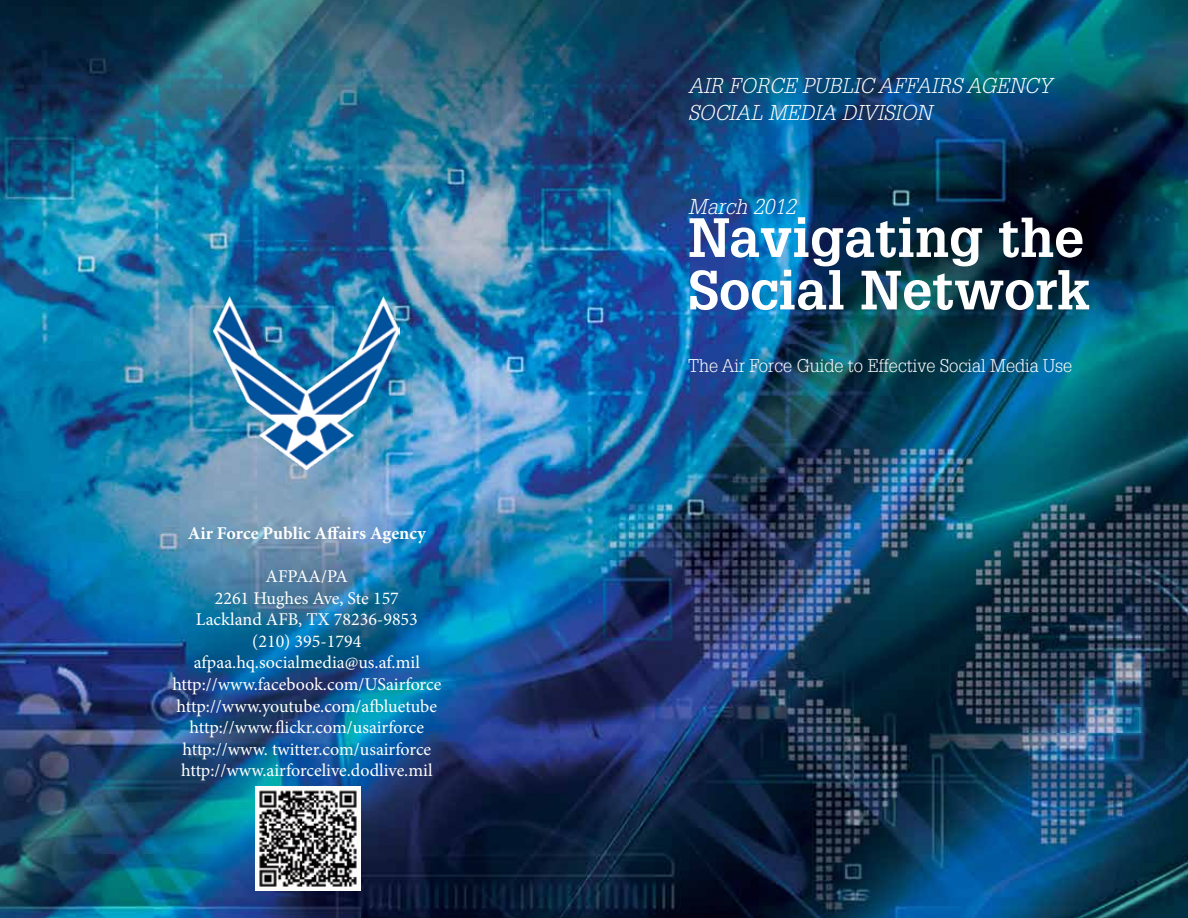
<style>
.page{position:relative;width:1188px;height:918px;background:#fff}
.page>*{position:absolute;margin:0;border:0;box-sizing:border-box;transform-origin:0 0}
.t1{font:700 54px/52.5px "Glypha LT Std";color:#fff}
.t2{font:italic 300 21px/27px "Glypha LT Std";letter-spacing:.01em;color:#fff}
.t3{font:18px/21.6px "Minion Pro";color:#fff;text-align:center}
.t4{font:300 18px "Glypha LT Std";color:#fff}
.t5{font:700 18px "Minion Pro";color:#fff}
</style>
<div class="page">
<img style="left:0;top:0;width:1188px;height:918px">
<img style="left:213px;top:296px;width:187px;height:173px">
<img style="left:255px;top:786px;width:105px;height:105px">
<p class="t5" style="left:188px;top:520px;width:239px">Air Force Public Affairs Agency</p>
<p class="t3" style="left:172px;top:566px;width:270px">AFPAA/PA<br>2261 Hughes Ave, Ste 157<br>Lackland AFB, TX 78236-9853<br>(210) 395-1794 afpaa.hq.socialmedia@us.af.mil http://www.facebook.com/USairforce http://www.youtube.com/afbluetube http://www.flickr.com/usairforce http://www. twitter.com/usairforce http://www.airforcelive.dodlive.mil</p>
<p class="t2" style="left:688px;top:73px;width:365px">AIR FORCE PUBLIC AFFAIRS AGENCY<br>SOCIAL MEDIA DIVISION</p>
<p class="t2" style="left:688px;top:194px;width:109px">March 2012</p>
<h1 class="t1" style="left:688px;top:210px;width:403px">Navigating the<br>Social Network</h1>
<p class="t4" style="left:688px;top:355px;width:385px">The Air Force Guide to Effective Social Media Use</p>
</div>
